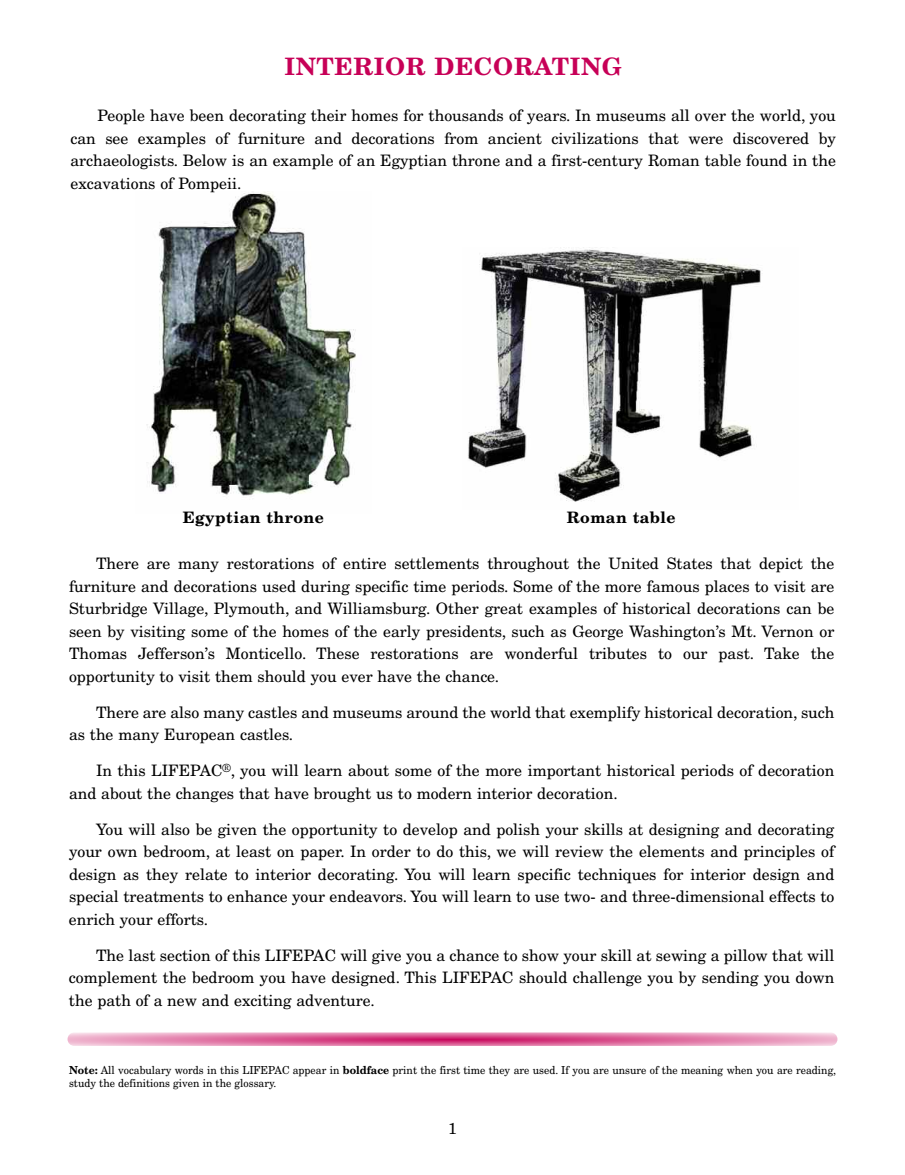
<style>
.page{position:relative;width:905px;height:1175px;background:#fff}
.page>*{position:absolute;margin:0;border:0;box-sizing:border-box;transform-origin:0 0}
.t1{font:700 24px "New Century Schlbk";letter-spacing:.03em;color:#c70057}
.t2{font:15.75px/22.5px "New Century Schlbk";color:#000;text-align:justify}
.t3{font:700 15.75px "New Century Schlbk";letter-spacing:.03em;color:#000}
.t4{font:10.95px/13.2px "New Century Schlbk";color:#000;scale:.95 1}
.s1{font-weight:700}
</style>
<div class="page">
<img style="left:468px;top:249px;width:293px;height:253px">
<img style="left:146px;top:192px;width:210px;height:304px">
<svg style="left:68px;top:1032px;width:769px;height:14px;background:#e382ad"></svg>
<h1 class="t1" style="left:284px;top:52px;width:339px">INTERIOR DECORATING</h1>
<p class="t2" style="left:70px;top:104px;width:767px;text-indent:27px">People have been decorating their homes for thousands of years. In museums all over the world, you can see examples of furniture and decorations from ancient civilizations that were discovered by archaeologists. Below is an example of an Egyptian throne and a first-century Roman table found in the excavations of Pompeii.</p>
<p class="t3" style="left:183px;top:508px;width:143px">Egyptian throne</p>
<p class="t3" style="left:567px;top:508px;width:110px">Roman table</p>
<p class="t2" style="left:69px;top:552px;width:767px;text-indent:27px">There are many restorations of entire settlements throughout the United States that depict the furniture and decorations used during specific time periods. Some of the more famous places to visit are Sturbridge Village, Plymouth, and Williamsburg. Other great examples of historical decorations can be seen by visiting some of the homes of the early presidents, such as George Washington’s Mt. Vernon or Thomas Jefferson’s Monticello. These restorations are wonderful tributes to our past. Take the opportunity to visit them should you ever have the chance.</p>
<p class="t2" style="left:69px;top:701px;width:767px;text-indent:27px">There are also many castles and museums around the world that exemplify historical decoration, such as the many European castles.</p>
<p class="t2" style="left:69px;top:759px;width:767px;text-indent:27px">In this LIFEPAC<sup>®</sup>, you will learn about some of the more important historical periods of decoration and about the changes that have brought us to modern interior decoration.</p>
<p class="t2" style="left:69px;top:818px;width:767px;text-indent:27px">You will also be given the opportunity to develop and polish your skills at designing and decorating your own bedroom, at least on paper. In order to do this, we will review the elements and principles of design as they relate to interior decorating. You will learn specific techniques for interior design and special treatments to enhance your endeavors. You will learn to use two- and three-dimensional effects to enrich your efforts.</p>
<p class="t2" style="left:69px;top:944px;width:767px;text-indent:27px">The last section of this LIFEPAC will give you a chance to show your skill at sewing a pillow that will complement the bedroom you have designed. This LIFEPAC should challenge you by sending you down the path of a new and exciting adventure.</p>
<p class="t4" style="left:69px;top:1063px;width:808px"><span class="s1">Note:</span> All vocabulary words in this LIFEPAC appear in <span class="s1">boldface</span> print the first time they are used. If you are unsure of the meaning when you are reading, study the definitions given in the glossary.</p>
<p class="t2" style="left:448px;top:1117px;width:10px">1</p>
</div>
